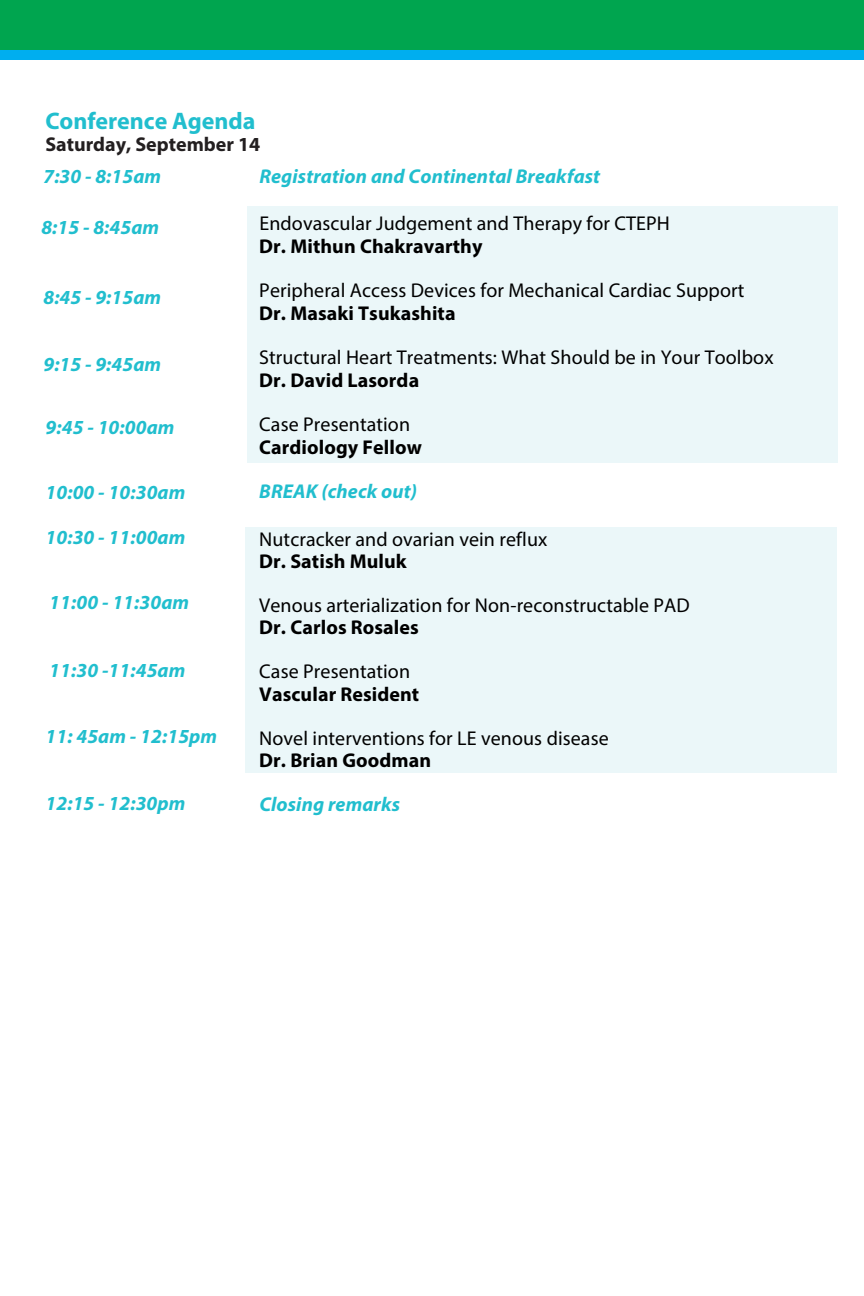
<style>
.page{position:relative;width:864px;height:1296px;background:#fff}
.page>*{position:absolute;margin:0;border:0;box-sizing:border-box;transform-origin:0 0}
.Black_Body_Text_Subh{font:700 24px "Myriad Pro";color:#21bece}
.Body_Text{font:20px/22.4px "Myriad Pro";letter-spacing:.005em;color:#000}
.Body_Text-2{font:italic 700 20px "Myriad Pro";letter-spacing:.005em;color:#21bece}
.Black_Body_Text_Subh-2{font:700 20px "Myriad Pro";color:#231f20}
.s1{font-weight:700}
</style>
<div class="page">
<div style="left:0;top:0;width:864px;height:50px;background:#00a54f"></div>
<div style="left:0;top:50px;width:864px;height:10px;background:#00aeef"></div>
<div style="left:246px;top:527px;width:591px;height:246px;background:#ebf7f9"></div>
<div style="left:247px;top:206px;width:590px;height:256px;background:#ebf7f9"></div>
<p class="Black_Body_Text_Subh" style="left:45px;top:105px;width:212px">Conference Agenda</p>
<p class="Black_Body_Text_Subh-2" style="left:45px;top:131px;width:216px">Saturday, September 14</p>
<p class="Body_Text-2" style="left:43px;top:163px;width:119px">7:30 - 8:15am</p>
<p class="Body_Text-2" style="left:41px;top:214px;width:119px">8:15 - 8:45am</p>
<p class="Body_Text-2" style="left:259px;top:163px;width:342px">Registration and Continental Breakfast</p>
<p class="Body_Text" style="left:259px;top:212px;width:412px">Endovascular Judgement and Therapy for CTEPH<br><span class="s1">Dr. Mithun Chakravarthy</span></p>
<p class="Body_Text" style="left:259px;top:279px;width:487px">Peripheral Access Devices for Mechanical Cardiac Support<br><span class="s1">Dr. Masaki Tsukashita</span></p>
<p class="Body_Text" style="left:259px;top:346px;width:516px">Structural Heart Treatments: What Should be in Your Toolbox<br><span class="s1">Dr. David Lasorda</span></p>
<p class="Body_Text" style="left:259px;top:413px;width:164px">Case Presentation<br><span class="s1">Cardiology Fellow</span></p>
<p class="Body_Text-2" style="left:259px;top:479px;width:159px">BREAK (check out)</p>
<p class="Body_Text" style="left:259px;top:528px;width:290px">Nutcracker and ovarian vein reflux<br><span class="s1">Dr. Satish Muluk</span></p>
<p class="Body_Text" style="left:259px;top:594px;width:432px">Venous arterialization for Non-reconstructable PAD<br><span class="s1">Dr. Carlos Rosales</span></p>
<p class="Body_Text" style="left:259px;top:660px;width:162px">Case Presentation<br><span class="s1">Vascular Resident</span></p>
<p class="Body_Text" style="left:259px;top:726px;width:351px">Novel interventions for LE venous disease<br><span class="s1">Dr. Brian Goodman</span></p>
<p class="Body_Text-2" style="left:259px;top:791px;width:142px">Closing remarks</p>
<p class="Body_Text-2" style="left:43px;top:284px;width:119px">8:45 - 9:15am</p>
<p class="Body_Text-2" style="left:43px;top:352px;width:119px">9:15 - 9:45am</p>
<p class="Body_Text-2" style="left:46px;top:414px;width:130px">9:45 - 10:00am</p>
<p class="Body_Text-2" style="left:46px;top:480px;width:141px">10:00 - 10:30am</p>
<p class="Body_Text-2" style="left:46px;top:524px;width:141px">10:30 - 11:00am</p>
<p class="Body_Text-2" style="left:49px;top:589px;width:141px">11:00 - 11:30am</p>
<p class="Body_Text-2" style="left:49px;top:657px;width:138px">11:30 -11:45am</p>
<p class="Body_Text-2" style="left:46px;top:723px;width:173px">11: 45am - 12:15pm</p>
<p class="Body_Text-2" style="left:46px;top:790px;width:141px">12:15 - 12:30pm</p>
</div>
